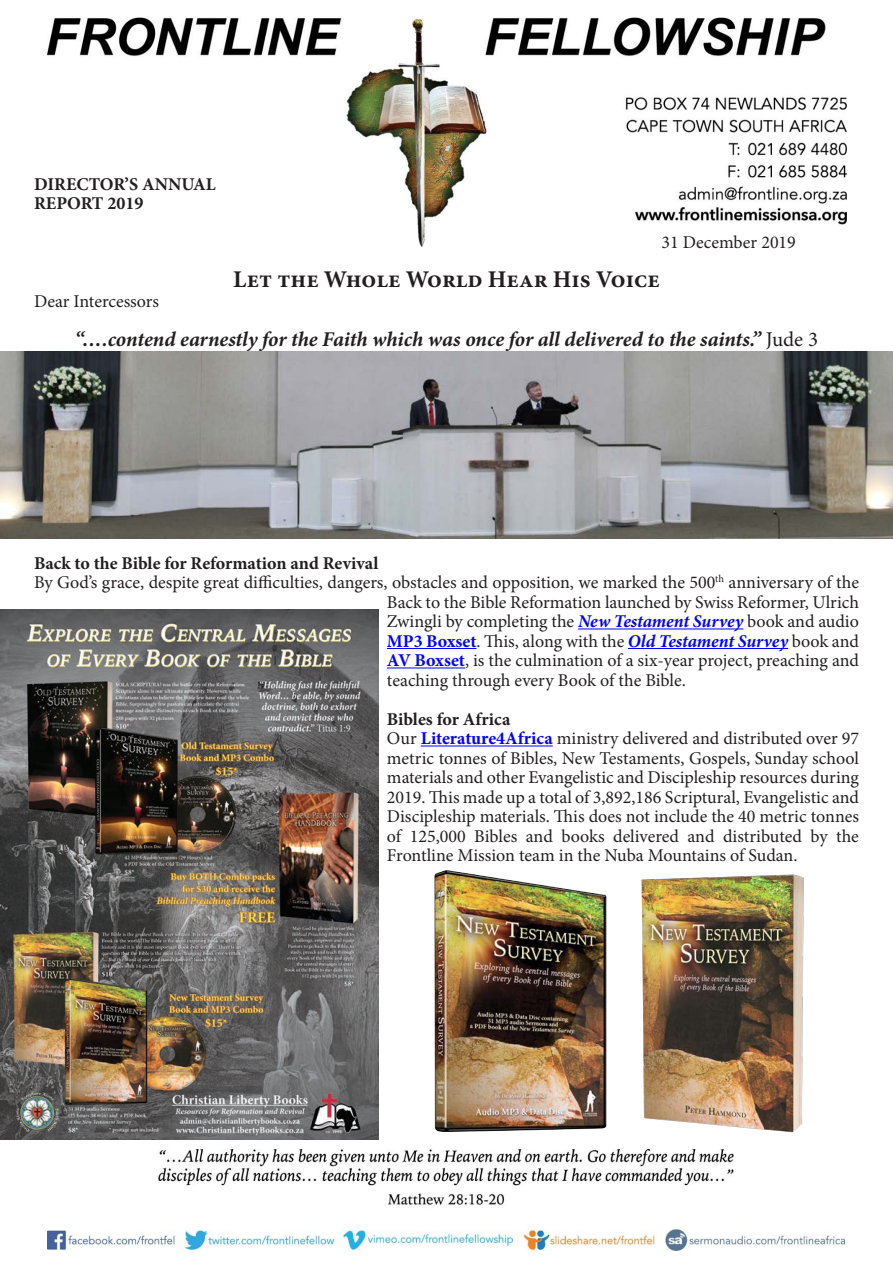
<style>
.page{position:relative;width:893px;height:1263px;background:#fff}
.page>*{position:absolute;margin:0;border:0;box-sizing:border-box;transform-origin:0 0}
.t1{font:700 24px "Minion Pro";color:#231f20}
.t2{font:italic 700 21px "Minion Pro";letter-spacing:-.005em;color:#231f20}
.t3{font:18px/19.5px "Minion Pro";color:#231f20;text-align:justify}
.t4{font:700 18px "Minion Pro";color:#231f20}
.s1{font-weight:400;font-style:normal}
.s2{font-weight:700;font-style:italic;color:#00f}
.s3{font-weight:700;color:#00f}
</style>
<div class="page">
<img style="left:47px;top:1149px;width:798px;height:102px">
<img style="left:47px;top:18px;width:799px;height:229px">
<hr style="left:578px;top:628px;width:165px;height:1px;background:#00f">
<hr style="left:387px;top:648px;width:90px;height:1px;background:#00f">
<hr style="left:628px;top:648px;width:160px;height:1px;background:#00f">
<hr style="left:387px;top:667px;width:78px;height:1px;background:#00f">
<hr style="left:421px;top:745px;width:132px;height:1px;background:#00f">
<img style="left:641px;top:874px;width:163px;height:259px">
<img style="left:434px;top:870px;width:173px;height:262px">
<img style="left:0;top:609px;width:378px;height:531px">
<img style="left:0;top:351px;width:893px;height:187px">
<p class="t4" style="left:34px;top:171px;width:183px">DIRECTOR’S ANNUAL</p>
<p class="t4" style="left:34px;top:191px;width:111px">REPORT 2019</p>
<p class="t3" style="left:661px;top:233px;width:136px">31 December 2019</p>
<p class="t1" style="left:233px;top:263px;width:428px">Let the Whole World Hear His Voice</p>
<p class="t3" style="left:34px;top:291px;width:127px">Dear Intercessors</p>
<p class="t2" style="left:75px;top:324px;width:745px">“….contend earnestly for the Faith which was once for all delivered to the saints.” <span class="s1">Jude 3</span></p>
<p class="t4" style="left:34px;top:550px;width:346px">Back to the Bible for Reformation and Revival</p>
<p class="t3" style="left:387px;top:573px;width:474px;text-indent:-353px">By God’s grace, despite great difficulties, dangers, obstacles and opposition, we marked the 500<sup>th</sup> anniversary of the Back to the Bible Reformation launched by Swiss Reformer, Ulrich Zwingli by completing the <span class="s2">New Testament Survey</span> book and audio <span class="s3">MP3 Boxset</span>. This, along with the <span class="s2">Old Testament Survey</span> book and <span class="s3">AV Boxset</span>, is the culmination of a six-year project, preaching and teaching through every Book of the Bible.</p>
<p class="t4" style="left:387px;top:706px;width:125px">Bibles for Africa</p>
<p class="t3" style="left:387px;top:729px;width:474px">Our <span class="s3">Literature4Africa</span> ministry delivered and distributed over 97 metric tonnes of Bibles, New Testaments, Gospels, Sunday school materials and other Evangelistic and Discipleship resources during 2019. This made up a total of 3,892,186 Scriptural, Evangelistic and Discipleship materials. This does not include the 40 metric tonnes of 125,000 Bibles and books delivered and distributed by the Frontline Mission team in the Nuba Mountains of Sudan.</p>
</div>
